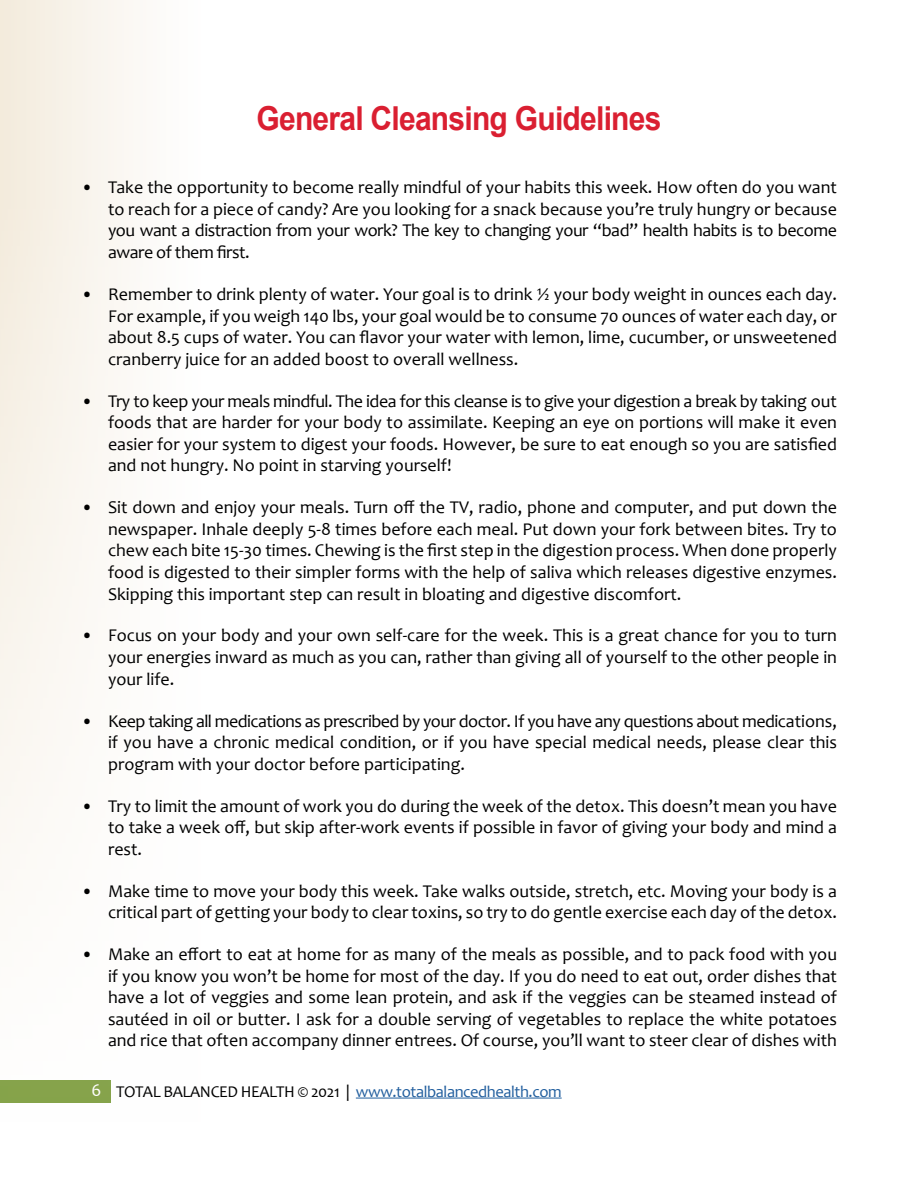
<style>
.page{position:relative;width:918px;height:1188px;background:#fff}
.page>*{position:absolute;margin:0;border:0;box-sizing:border-box;transform-origin:0 0}
.t1{font:700 33px "Arial";letter-spacing:-.025em;color:#da1f31;scale:.91 1}
.t2{font:18px/21.6px "Candara";color:#000;text-align:justify}
.t3{font:16.5px "Candara";letter-spacing:-.025em;color:#215e9e}
.s1{font-size:18px;color:#fff}
.s2{color:#000}
</style>
<div class="page">
<hr style="left:356px;top:1098px;width:206px;height:1px;background:#215e9e">
<svg style="left:0;top:0;width:134px;height:1103px"></svg>
<h1 class="t1" style="left:257px;top:95px;width:446px">General Cleansing Guidelines</h1>
<p class="t2" style="left:108px;top:176px;width:731px;text-indent:-27px">• Take the opportunity to become really mindful of your habits this week. How often do you want to reach for a piece of candy? Are you looking for a snack because you’re truly hungry or because you want a distraction from your work? The key to changing your “bad” health habits is to become aware of them first.</p>
<p class="t2" style="left:108px;top:283px;width:731px;text-indent:-27px">• Remember to drink plenty of water. Your goal is to drink ½ your body weight in ounces each day.<br>For example, if you weigh 140 lbs, your goal would be to consume 70 ounces of water each day, or about 8.5 cups of water. You can flavor your water with lemon, lime, cucumber, or unsweetened cranberry juice for an added boost to overall wellness.</p>
<p class="t2" style="left:108px;top:390px;width:731px;text-indent:-27px">• Try to keep your meals mindful. The idea for this cleanse is to give your digestion a break by taking out foods that are harder for your body to assimilate. Keeping an eye on portions will make it even easier for your system to digest your foods. However, be sure to eat enough so you are satisfied and not hungry. No point in starving yourself!</p>
<p class="t2" style="left:108px;top:496px;width:731px;text-indent:-27px">• Sit down and enjoy your meals. Turn off the TV, radio, phone and computer, and put down the newspaper. Inhale deeply 5-8 times before each meal. Put down your fork between bites. Try to chew each bite 15-30 times. Chewing is the first step in the digestion process. When done properly food is digested to their simpler forms with the help of saliva which releases digestive enzymes.<br>Skipping this important step can result in bloating and digestive discomfort.</p>
<p class="t2" style="left:108px;top:625px;width:731px;text-indent:-27px">• Focus on your body and your own self-care for the week. This is a great chance for you to turn your energies inward as much as you can, rather than giving all of yourself to the other people in your life.</p>
<p class="t2" style="left:108px;top:710px;width:731px;text-indent:-27px">• Keep taking all medications as prescribed by your doctor. If you have any questions about medications, if you have a chronic medical condition, or if you have special medical needs, please clear this program with your doctor before participating.</p>
<p class="t2" style="left:108px;top:795px;width:731px;text-indent:-27px">• Try to limit the amount of work you do during the week of the detox. This doesn’t mean you have to take a week off, but skip after-work events if possible in favor of giving your body and mind a rest.</p>
<p class="t2" style="left:81px;top:880px;width:758px;text-align:right">• Make time to move your body this week. Take walks outside, stretch, etc. Moving your body is a critical part of getting your body to clear toxins, so try to do gentle exercise each day of the detox.</p>
<p class="t2" style="left:108px;top:943px;width:731px;text-indent:-27px">• Make an effort to eat at home for as many of the meals as possible, and to pack food with you if you know you won’t be home for most of the day. If you do need to eat out, order dishes that have a lot of veggies and some lean protein, and ask if the veggies can be steamed instead of sautéed in oil or butter. I ask for a double serving of vegetables to replace the white potatoes and rice that often accompany dinner entrees. Of course, you’ll want to steer clear of dishes with</p>
<p class="t3" style="left:91px;top:1081px;width:472px"><span class="s1">6</span> <span class="s2">TOTAL BALANCED HEALTH © 2021 |</span> www.totalbalancedhealth.com</p>
</div>
